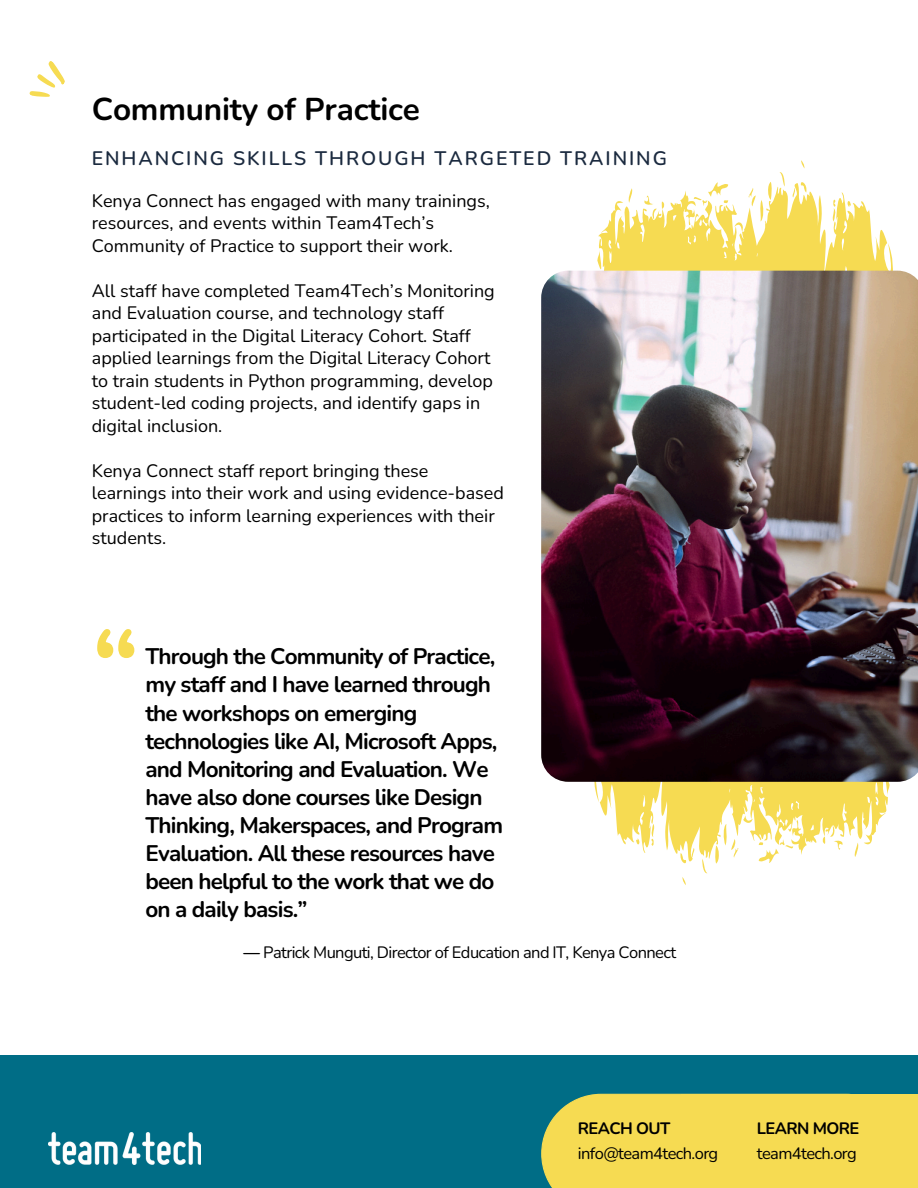
<style>
.page{position:relative;width:918px;height:1188px;background:#fff}
.page>*{position:absolute;margin:0;border:0;box-sizing:border-box;transform-origin:0 0}
.t1{font:700 108px "Nunito";color:#f6db52}
.t2{font:700 31.5px "Nunito";letter-spacing:-.005em;color:#000}
.t3{font:700 22.5px/28.2px "Nunito";letter-spacing:-.035em;color:#000}
.t4{font:600 19.5px "Nunito";letter-spacing:.1em;color:#1b2a3f}
.t5{font:18px/22.5px "Nunito";color:#000}
.t6{font:16.5px "Nunito";letter-spacing:-.035em;color:#000}
.t7{font:700 16.5px "Nunito";letter-spacing:-.035em;color:#000}
.s1{font-weight:700}
</style>
<div class="page">
<div style="left:0;top:1055px;width:918px;height:133px;background:#006d86"></div>
<svg style="left:541px;top:1094px;width:141px;height:94px;background:#e3d255"></svg>
<div style="left:682px;top:1094px;width:236px;height:94px;background:#f6db52"></div>
<svg style="left:801px;top:160px;width:3px;height:8px"></svg>
<svg style="left:682px;top:877px;width:4px;height:8px"></svg>
<svg style="left:588px;top:172px;width:311px;height:701px"></svg>
<img style="left:541px;top:271px;width:377px;height:510px">
<svg style="left:29px;top:61px;width:36px;height:36px"></svg>
<img style="left:49px;top:1133px;width:152px;height:31px">
<p class="t2" style="left:92px;top:89px;width:330px">Community of Practice</p>
<h2 class="t4" style="left:92px;top:146px;width:577px">ENHANCING SKILLS THROUGH TARGETED TRAINING</h2>
<h1 class="t5" style="left:92px;top:190px;width:400px">Kenya Connect has engaged with many trainings, resources, and events within Team4Tech’s<br>Community of Practice to support their work.</h1>
<h3 class="t5" style="left:92px;top:280px;width:405px">All staff have completed Team4Tech’s Monitoring and Evaluation course, and technology staff participated in the Digital Literacy Cohort. Staff applied learnings from the Digital Literacy Cohort to train students in Python programming, develop student-led coding projects, and identify gaps in digital inclusion.</h3>
<p class="t5" style="left:92px;top:460px;width:414px">Kenya Connect staff report bringing these learnings into their work and using evidence-based practices to inform learning experiences with their students.</p>
<h5 class="t1" style="left:92px;top:596px;width:49px">“</h5>
<p class="t3" style="left:145px;top:643px;width:359px">Through the Community of Practice, my staff and I have learned through the workshops on emerging technologies like AI, Microsoft Apps, and Monitoring and Evaluation. We have also done courses like Design<br>Thinking, Makerspaces, and Program<br>Evaluation. All these resources have been helpful to the work that we do on a daily basis.”</p>
<p class="t6" style="left:244px;top:941px;width:434px"><span class="s1">—</span> Patrick Munguti, Director of Education and IT, Kenya Connect</p>
<h4 class="t7" style="left:578px;top:1118px;width:94px">REACH OUT</h4>
<h4 class="t6" style="left:578px;top:1143px;width:142px">info@team4tech.org</h4>
<h4 class="t6" style="left:757px;top:1142px;width:101px">team4tech.org</h4>
<p class="t7" style="left:757px;top:1118px;width:104px">LEARN MORE</p>
</div>
